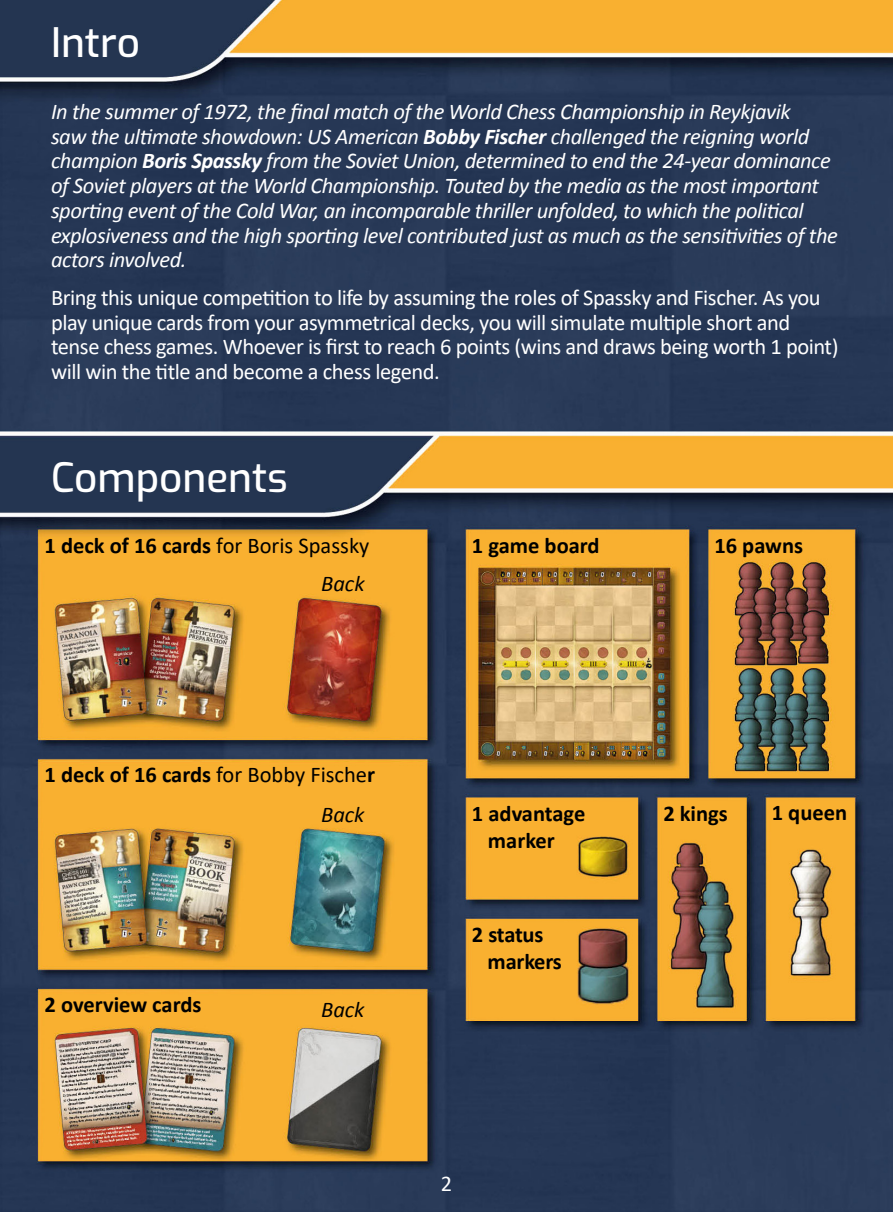
<style>
.page{position:relative;width:893px;height:1212px;background:#fff}
.page>*{position:absolute;margin:0;border:0;box-sizing:border-box;transform-origin:0 0}
.t1{font:100 40.5px "Exo";color:#fff}
.t2{font:italic 22.5px/24.8px "Calibri";letter-spacing:-.02em;color:#fff}
.t3{font:22.5px/24.8px "Calibri";letter-spacing:-.02em;color:#fff}
.t4{font:700 22.5px/27px "Calibri";color:#000}
.t5{font:22.5px "Calibri";color:#000}
.t6{font:italic 22.5px "Calibri";color:#000}
.s1{font-weight:700}
.s2{font-weight:400}
.s3{font-weight:400;font-style:italic}
</style>
<div class="page">
<img style="left:0;top:0;width:893px;height:1212px">
<h1 class="t1" style="left:51px;top:13px;width:91px">Intro</h1>
<p class="t2" style="left:51px;top:98px;width:788px">In the summer of 1972, the final match of the World Chess Championship in Reykjavik<br>saw the ultimate showdown: US American <span class="s1">Bobby Fischer</span> challenged the reigning world champion <span class="s1">Boris Spassky</span> from the Soviet Union, determined to end the 24-year dominance of Soviet players at the World Championship. Touted by the media as the most important sporting event of the Cold War, an incomparable thriller unfolded, to which the political explosiveness and the high sporting level contributed just as much as the sensitivities of the actors involved.</p>
<p class="t3" style="left:51px;top:285px;width:789px">Bring this unique competition to life by assuming the roles of Spassky and Fischer. As you play unique cards from your asymmetrical decks, you will simulate multiple short and tense chess games. Whoever is first to reach 6 points (wins and draws being worth 1 point) will win the title and become a chess legend.</p>
<h1 class="t1" style="left:51px;top:448px;width:238px">Components</h1>
<p class="t5" style="left:45px;top:530px;width:326px"><span class="s1">1 deck of 16 cards</span> for Boris Spassky</p>
<p class="t4" style="left:714px;top:532px;width:90px">16 pawns</p>
<p class="t4" style="left:472px;top:532px;width:129px">1 game board</p>
<p class="t6" style="left:321px;top:568px;width:45px">Back</p>
<p class="t4" style="left:321px;top:755px;width:56px;line-height:39.4px;text-indent:-277px">1 deck of 16 cards <span class="s2">for Bobby Fische</span>r<br><span class="s3">Back</span></p>
<p class="t4" style="left:45px;top:991px;width:158px">2 overview cards</p>
<p class="t6" style="left:321px;top:994px;width:45px">Back</p>
<p class="t4" style="left:472px;top:800px;width:115px">1 advantage</p>
<p class="t4" style="left:663px;top:800px;width:66px">2 kings</p>
<p class="t4" style="left:772px;top:799px;width:77px">1 queen</p>
<p class="t4" style="left:488px;top:827px;width:68px">marker</p>
<p class="t4" style="left:488px;top:921px;width:76px;text-indent:-16px">2 status markers</p>
<p class="t3" style="left:441px;top:1171px;width:13px">2</p>
</div>
